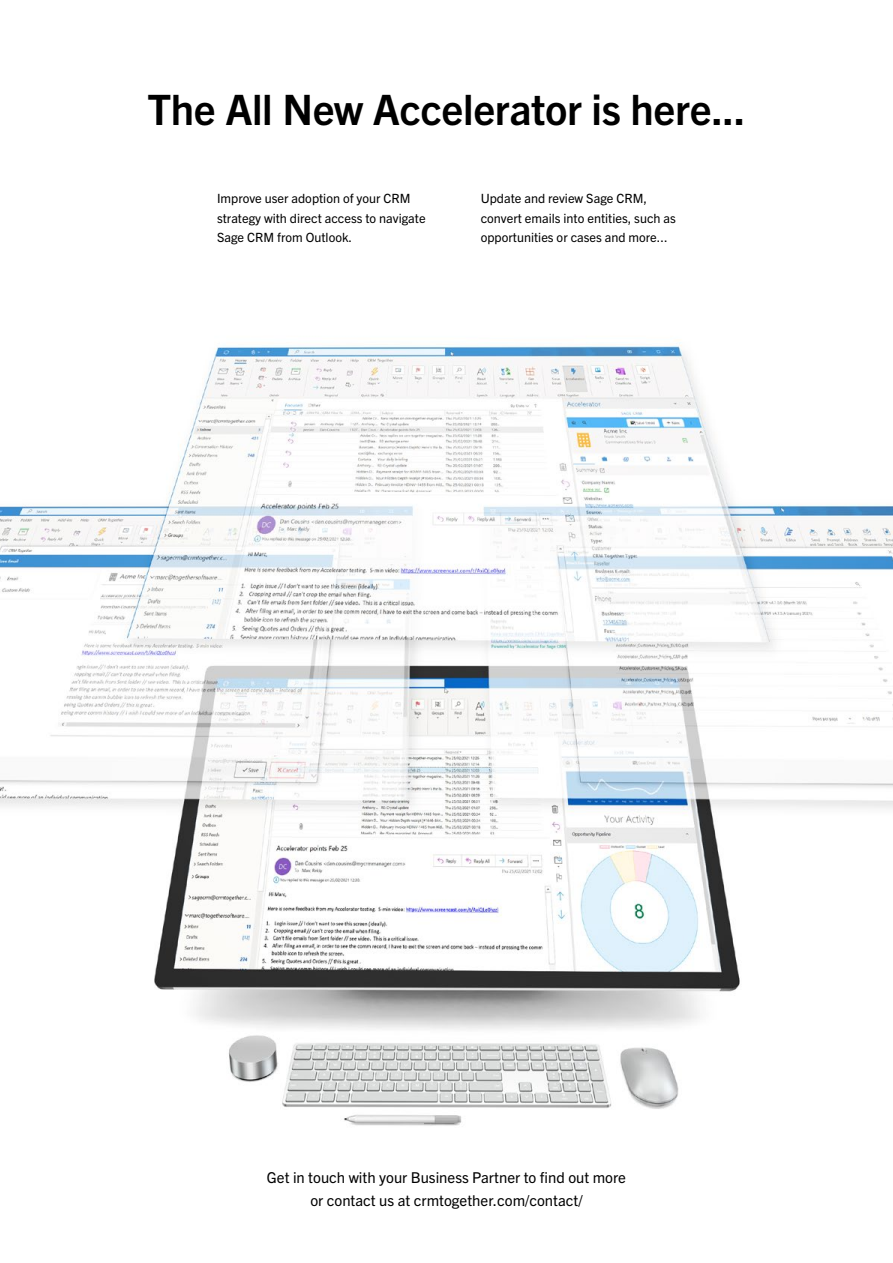
<style>
.page{position:relative;width:893px;height:1263px;background:#fff}
.page>*{position:absolute;margin:0;border:0;box-sizing:border-box;transform-origin:0 0}
.t1{font:700 42px "Trade Gothic Next LT Pro";letter-spacing:-.01em;color:#000}
.t2{font:15px/22.5px "Trade Gothic Next LT Pro";color:#000;text-align:center}
.t3{font:12.75px/19.5px "Trade Gothic Next LT Pro";color:#000}
</style>
<div class="page">
<img style="left:0;top:340px;width:893px;height:786px">
<h1 class="t1" style="left:147px;top:80px;width:600px">The All New Accelerator is here...</h1>
<p class="t3" style="left:217px;top:188px;width:210px">Improve user adoption of your CRM strategy with direct access to navigate<br>Sage CRM from Outlook.</p>
<p class="t3" style="left:481px;top:188px;width:197px">Update and review Sage CRM, convert emails into entities, such as opportunities or cases and more...</p>
<p class="t2" style="left:267px;top:1165px;width:361px">Get in touch with your Business Partner to find out more or contact us at crmtogether.com/contact/</p>
</div>
